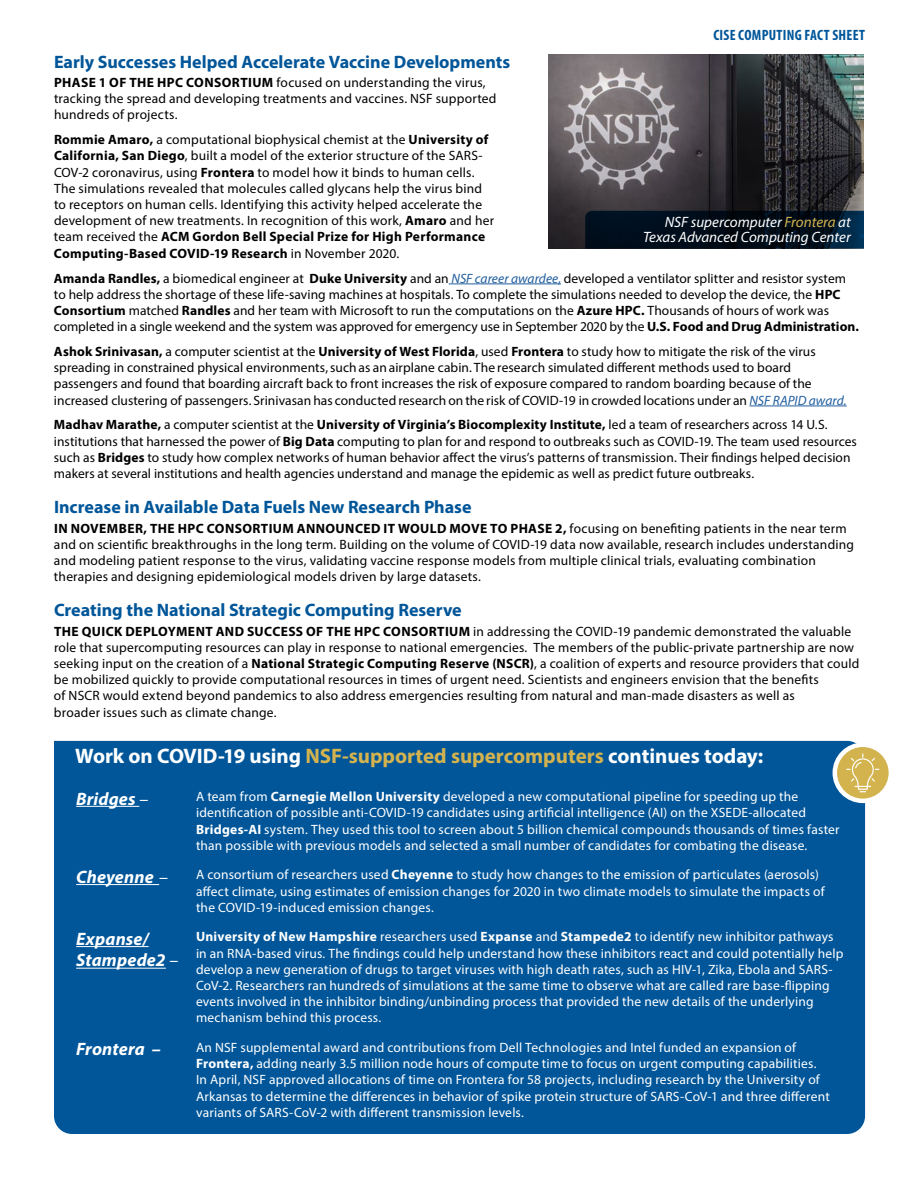
<style>
.page{position:relative;width:918px;height:1188px;background:#fff}
.page>*{position:absolute;margin:0;border:0;box-sizing:border-box;transform-origin:0 0}
.t1{font:700 21px "Myriad Pro";color:#fff}
.t2{font:700 18px "Myriad Pro";color:#005699}
.t3{font:italic 700 18px/21.6px "Myriad Pro";letter-spacing:.01em;color:#fff}
.t4{font:italic 15px "Myriad Pro";color:#fff}
.t5{font:700 condensed 15px "Myriad Pro";letter-spacing:.02em;color:#005699}
.t6{font:13.5px/16.2px "Myriad Pro";letter-spacing:.01em;color:#000}
.t7{font:13.5px/16.2px "Myriad Pro";letter-spacing:.015em;color:#fff}
.s1{font-weight:700}
.s2{font-style:italic;color:#215e9e}
.s3{color:#215e9e}
.s4{color:#d3b34e}
.s5{color:#d4b34f}
.s6{font-weight:400;font-style:normal}
</style>
<div class="page">
<hr style="left:449px;top:284px;width:112px;height:1px;background:#215e9e">
<hr style="left:749px;top:406px;width:98px;height:1px;background:#215e9e">
<div style="left:54px;top:741px;width:811px;height:393px;background:#005699"></div>
<img style="left:548px;top:54px;width:316px;height:195px">
<svg style="left:585px;top:211px;width:279px;height:38px;background:#000f1e"></svg>
<svg style="left:835px;top:745px;width:56px;height:56px"></svg>
<div style="left:833px;top:743px;width:60px;height:60px;border:4px solid #fff;border-radius:50%"></div>
<svg style="left:847px;top:754px;width:32px;height:38px"></svg>
<hr style="left:76px;top:806px;width:63px;height:1px;background:#fff">
<hr style="left:76px;top:884px;width:83px;height:1px;background:#fff">
<hr style="left:76px;top:946px;width:73px;height:1px;background:#fff">
<hr style="left:76px;top:968px;width:90px;height:1px;background:#fff">
<p class="t5" style="left:713px;top:26px;width:153px">CISE COMPUTING FACT SHEET</p>
<p class="t2" style="left:54px;top:50px;width:458px">Early Successes Helped Accelerate Vaccine Developments</p>
<p class="t6" style="left:54px;top:74px;width:444px"><span class="s1">PHASE 1 OF THE HPC CONSORTIUM</span> focused on understanding the virus, tracking the spread and developing treatments and vaccines. NSF supported hundreds of projects.</p>
<p class="t6" style="left:54px;top:131px;width:442px"><span class="s1">Rommie Amaro,</span> a computational biophysical chemist at the <span class="s1">University of California, San Diego</span>, built a model of the exterior structure of the SARS-COV-2 coronavirus, using <span class="s1">Frontera</span> to model how it binds to human cells.<br>The simulations revealed that molecules called glycans help the virus bind to receptors on human cells. Identifying this activity helped accelerate the development of new treatments. In recognition of this work, <span class="s1">Amaro</span> and her team received the <span class="s1">ACM Gordon Bell Special Prize for High Performance Computing-Based COVID-19 Research</span> in November 2020.</p>
<p class="t6" style="left:54px;top:270px;width:806px"><span class="s1">Amanda Randles,</span> a biomedical engineer at <span class="s1">Duke University</span> and an <span class="s2">NSF career awardee</span><span class="s3">,</span> developed a ventilator splitter and resistor system to help address the shortage of these life-saving machines at hospitals. To complete the simulations needed to develop the device, the <span class="s1">HPC Consortium</span> matched <span class="s1">Randles</span> and her team with Microsoft to run the computations on the <span class="s1">Azure HPC.</span> Thousands of hours of work was completed in a single weekend and the system was approved for emergency use in September 2020 by the <span class="s1">U.S. Food and Drug Administration.</span></p>
<p class="t6" style="left:54px;top:343px;width:794px"><span class="s1">Ashok Srinivasan,</span> a computer scientist at the <span class="s1">University of West Florida</span>, used <span class="s1">Frontera</span> to study how to mitigate the risk of the virus spreading in constrained physical environments, such as an airplane cabin. The research simulated different methods used to board passengers and found that boarding aircraft back to front increases the risk of exposure compared to random boarding because of the increased clustering of passengers. Srinivasan has conducted research on the risk of COVID-19 in crowded locations under an <span class="s2">NSF RAPID award.</span></p>
<p class="t6" style="left:54px;top:417px;width:804px"><span class="s1">Madhav Marathe,</span> a computer scientist at the <span class="s1">University of Virginia’s Biocomplexity Institute,</span> led a team of researchers across 14 U.S. institutions that harnessed the power of <span class="s1">Big Data</span> computing to plan for and respond to outbreaks such as COVID-19. The team used resources such as <span class="s1">Bridges</span> to study how complex networks of human behavior affect the virus’s patterns of transmission. Their findings helped decision makers at several institutions and health agencies understand and manage the epidemic as well as predict future outbreaks.</p>
<p class="t2" style="left:54px;top:495px;width:419px">Increase in Available Data Fuels New Research Phase</p>
<p class="t6" style="left:54px;top:520px;width:802px"><span class="s1">IN NOVEMBER, THE HPC CONSORTIUM ANNOUNCED IT WOULD MOVE TO PHASE 2,</span> focusing on benefiting patients in the near term and on scientific breakthroughs in the long term. Building on the volume of COVID-19 data now available, research includes understanding and modeling patient response to the virus, validating vaccine response models from multiple clinical trials, evaluating combination therapies and designing epidemiological models driven by large datasets.</p>
<p class="t2" style="left:54px;top:598px;width:409px">Creating the National Strategic Computing Reserve</p>
<p class="t6" style="left:54px;top:623px;width:807px"><span class="s1">THE QUICK DEPLOYMENT AND SUCCESS OF THE HPC CONSORTIUM</span> in addressing the COVID-19 pandemic demonstrated the valuable role that supercomputing resources can play in response to national emergencies. The members of the public-private partnership are now seeking input on the creation of a <span class="s1">National Strategic Computing Reserve (NSCR)</span>, a coalition of experts and resource providers that could be mobilized quickly to provide computational resources in times of urgent need. Scientists and engineers envision that the benefits<br>of NSCR would extend beyond pandemics to also address emergencies resulting from natural and man-made disasters as well as<br>broader issues such as climate change.</p>
<p class="t4" style="left:665px;top:213px;width:188px">NSF supercomputer <span class="s4">Frontera</span> at</p>
<p class="t4" style="left:643px;top:228px;width:209px">Texas Advanced Computing Center</p>
<p class="t1" style="left:75px;top:743px;width:690px">Work on COVID-19 using <span class="s5">NSF-supported supercomputers</span> continues today:</p>
<p class="t3" style="left:76px;top:787px;width:74px">Bridges <span class="s6">–</span></p>
<p class="t7" style="left:196px;top:788px;width:645px">A team from <span class="s1">Carnegie Mellon University</span> developed a new computational pipeline for speeding up the identification of possible anti-COVID-19 candidates using artificial intelligence (AI) on the XSEDE-allocated <span class="s1">Bridges-AI</span> system. They used this tool to screen about 5 billion chemical compounds thousands of times faster than possible with previous models and selected a small number of candidates for combating the disease.</p>
<p class="t3" style="left:76px;top:865px;width:93px">Cheyenne <span class="s6">–</span></p>
<p class="t7" style="left:196px;top:867px;width:630px">A consortium of researchers used <span class="s1">Cheyenne</span> to study how changes to the emission of particulates (aerosols) affect climate, using estimates of emission changes for 2020 in two climate models to simulate the impacts of the COVID‐19-induced emission changes.</p>
<p class="t3" style="left:76px;top:927px;width:104px">Expanse/<br>Stampede2 <span class="s6">–</span></p>
<p class="t7" style="left:196px;top:929px;width:649px"><span class="s1">University of New Hampshire</span> researchers used <span class="s1">Expanse</span> and <span class="s1">Stampede2</span> to identify new inhibitor pathways in an RNA-based virus. The findings could help understand how these inhibitors react and could potentially help develop a new generation of drugs to target viruses with high death rates, such as HIV-1, Zika, Ebola and SARS-CoV-2. Researchers ran hundreds of simulations at the same time to observe what are called rare base-flipping events involved in the inhibitor binding/unbinding process that provided the new details of the underlying mechanism behind this process.</p>
<p class="t3" style="left:76px;top:1038px;width:86px">Frontera –</p>
<p class="t7" style="left:196px;top:1039px;width:635px">An NSF supplemental award and contributions from Dell Technologies and Intel funded an expansion of <span class="s1">Frontera,</span> adding nearly 3.5 million node hours of compute time to focus on urgent computing capabilities.<br>In April, NSF approved allocations of time on Frontera for 58 projects, including research by the University of Arkansas to determine the differences in behavior of spike protein structure of SARS-CoV-1 and three different variants of SARS-CoV-2 with different transmission levels.</p>
</div>
